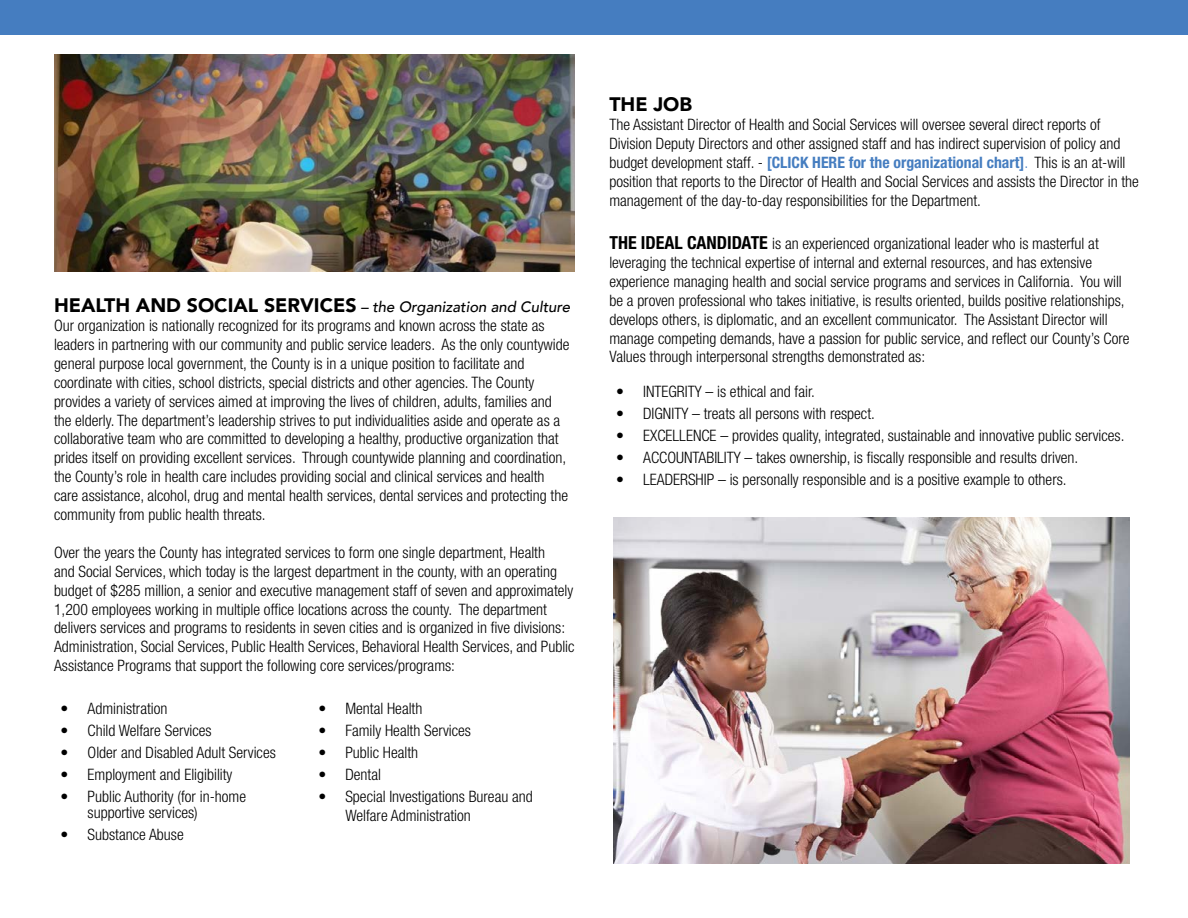
<style>
.page{position:relative;width:1188px;height:918px;background:#fff}
.page>*{position:absolute;margin:0;border:0;box-sizing:border-box;transform-origin:0 0}
.t1{font:900 19.5px "Avenir";color:#000}
.t2{font:300 condensed 15.75px/18.9px "Helvetica Neue";color:#000}
.t3{font:italic 500 15px "Avenir";color:#000}
.s1{font-weight:900;font-style:normal;font-size:19.5px}
.s2{font-weight:700;color:#457dc0}
.s3{color:#457dc0}
.s4{font-weight:700;font-size:18px}
</style>
<div class="page">
<div style="left:0;top:0;width:1188px;height:34px;background:#457dc0"></div>
<img style="left:614px;top:517px;width:516px;height:347px">
<img style="left:54px;top:54px;width:521px;height:218px">
<p class="t3" style="left:54px;top:298px;width:518px"><span class="s1">HEALTH AND SOCIAL SERVICES</span> – the Organization and Culture</p>
<p class="t2" style="left:54px;top:316px;width:517px">Our organization is nationally recognized for its programs and known across the state as leaders in partnering with our community and public service leaders. As the only countywide general purpose local government, the County is in a unique position to facilitate and coordinate with cities, school districts, special districts and other agencies. The County provides a variety of services aimed at improving the lives of children, adults, families and the elderly. The department’s leadership strives to put individualities aside and operate as a collaborative team who are committed to developing a healthy, productive organization that prides itself on providing excellent services. Through countywide planning and coordination, the County’s role in health care includes providing social and clinical services and health care assistance, alcohol, drug and mental health services, dental services and protecting the community from public health threats.</p>
<p class="t2" style="left:54px;top:543px;width:522px">Over the years the County has integrated services to form one single department, Health<br>and Social Services, which today is the largest department in the county, with an operating budget of $285 million, a senior and executive management staff of seven and approximately 1,200 employees working in multiple office locations across the county. The department delivers services and programs to residents in seven cities and is organized in five divisions:<br>Administration, Social Services, Public Health Services, Behavioral Health Services, and Public Assistance Programs that support the following core services/programs:</p>
<p class="t2" style="left:61px;top:699px;width:108px">• Administration</p>
<p class="t2" style="left:61px;top:721px;width:153px">• Child Welfare Services</p>
<p class="t2" style="left:61px;top:743px;width:217px">• Older and Disabled Adult Services</p>
<p class="t2" style="left:61px;top:765px;width:173px">• Employment and Eligibility</p>
<p class="t2" style="left:88px;top:788px;width:160px;line-height:15.9px;text-indent:-27px">• Public Authority (for in-home supportive services)</p>
<p class="t2" style="left:61px;top:825px;width:125px">• Substance Abuse</p>
<p class="t2" style="left:318px;top:699px;width:105px">• Mental Health</p>
<p class="t2" style="left:318px;top:721px;width:154px">• Family Health Services</p>
<p class="t2" style="left:318px;top:743px;width:101px">• Public Health</p>
<p class="t2" style="left:318px;top:765px;width:64px">• Dental</p>
<p class="t2" style="left:345px;top:787px;width:189px;text-indent:-27px">• Special Investigations Bureau and<br>Welfare Administration</p>
<p class="t1" style="left:609px;top:88px;width:84px">THE JOB</p>
<p class="t2" style="left:609px;top:115px;width:531px">The Assistant Director of Health and Social Services will oversee several direct reports of Division Deputy Directors and other assigned staff and has indirect supervision of policy and budget development staff. - <span class="s2">[CLICK HERE for the organizational chart]</span><span class="s3">.</span> This is an at-will position that reports to the Director of Health and Social Services and assists the Director in the management of the day-to-day responsibilities for the Department.</p>
<p class="t2" style="left:609px;top:234px;width:522px"><span class="s4">THE IDEAL CANDIDATE</span> is an experienced organizational leader who is masterful at leveraging the technical expertise of internal and external resources, and has extensive experience managing health and social service programs and services in California. You will be a proven professional who takes initiative, is results oriented, builds positive relationships, develops others, is diplomatic, and an excellent communicator. The Assistant Director will manage competing demands, have a passion for public service, and reflect our County’s Core Values through interpersonal strengths demonstrated as:</p>
<p class="t2" style="left:616px;top:382px;width:200px">• INTEGRITY – is ethical and fair.</p>
<p class="t2" style="left:616px;top:404px;width:260px">• DIGNITY – treats all persons with respect.</p>
<p class="t2" style="left:616px;top:426px;width:510px">• EXCELLENCE – provides quality, integrated, sustainable and innovative public services.</p>
<p class="t2" style="left:616px;top:448px;width:464px">• ACCOUNTABILITY – takes ownership, is fiscally responsible and results driven.</p>
<p class="t2" style="left:616px;top:470px;width:452px">• LEADERSHIP – is personally responsible and is a positive example to others.</p>
</div>
